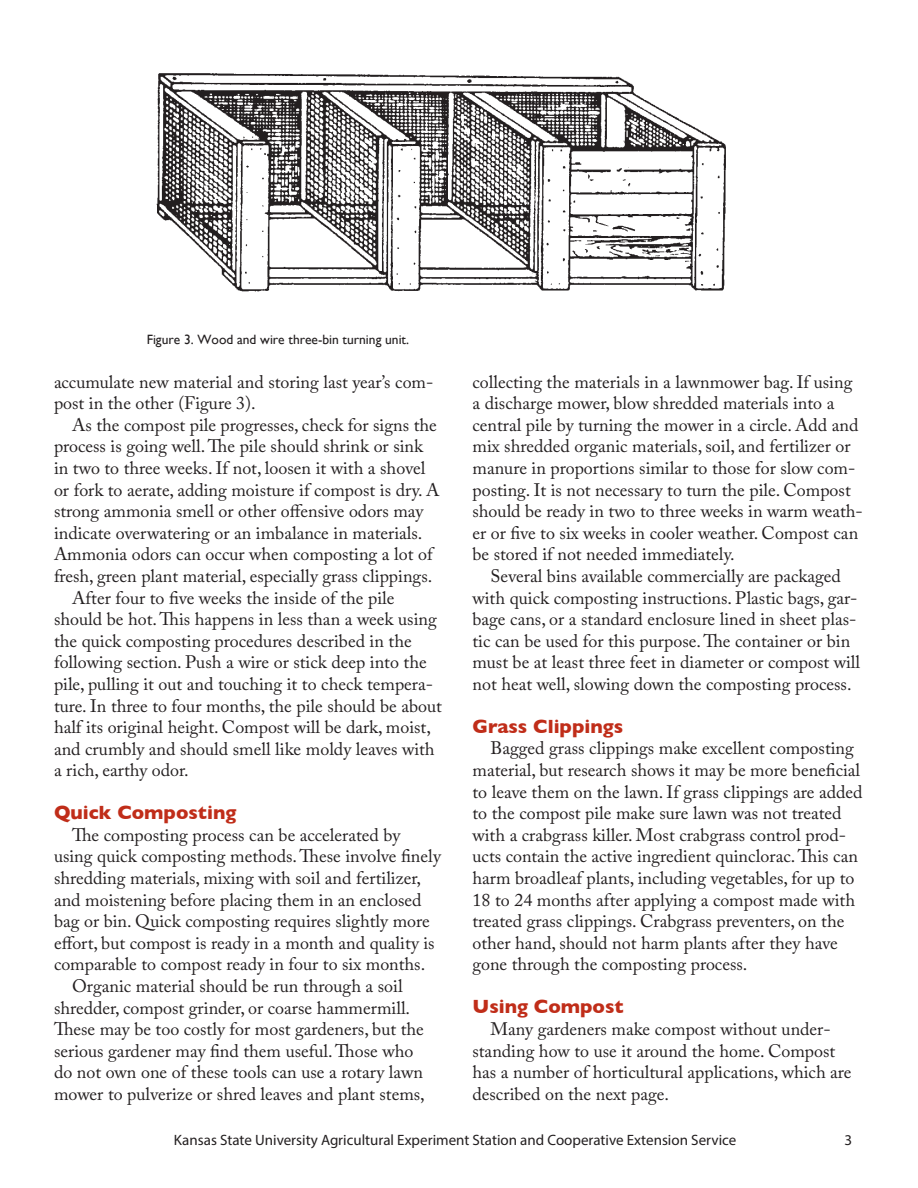
<style>
.page{position:relative;width:918px;height:1188px;background:#fff}
.page>*{position:absolute;margin:0;border:0;box-sizing:border-box;transform-origin:0 0}
.t1{font:700 19.5px "Gill Sans";color:#c02d19}
.t2{font:18px/21.6px "Adobe Caslon Pro";color:#231f20}
.t3{font:15px "Myriad Pro";color:#231f20}
.t4{font:13.5px "Gill Sans";color:#231f20}
</style>
<div class="page">
<img style="left:156px;top:73px;width:570px;height:219px">
<p class="t4" style="left:147px;top:332px;width:264px">Figure 3. Wood and wire three-bin turning unit.</p>
<p class="t2" style="left:54px;top:371px;width:381px">accumulate new material and storing last year’s com&shy;post in the other (Figure 3).</p>
<p class="t2" style="left:72px;top:414px;width:366px">As the compost pile progresses, check for signs the</p>
<p class="t2" style="left:54px;top:435px;width:371px">process is going well. The pile should shrink or sink</p>
<p class="t2" style="left:54px;top:457px;width:373px">in two to three weeks. If not, loosen it with a shovel</p>
<p class="t2" style="left:54px;top:479px;width:387px">or fork to aerate, adding moisture if compost is dry. A</p>
<p class="t2" style="left:54px;top:500px;width:371px">strong ammonia smell or other offensive odors may</p>
<p class="t2" style="left:54px;top:522px;width:370px">indicate overwatering or an imbalance in materials.</p>
<p class="t2" style="left:54px;top:543px;width:380px">Ammonia odors can occur when composting a lot of</p>
<p class="t2" style="left:54px;top:565px;width:380px">fresh, green plant material, especially grass clippings.</p>
<p class="t2" style="left:72px;top:587px;width:324px">After four to five weeks the inside of the pile</p>
<p class="t2" style="left:54px;top:608px;width:384px">should be hot. This happens in less than a week using</p>
<p class="t2" style="left:54px;top:630px;width:359px">the quick composting procedures described in the</p>
<p class="t2" style="left:54px;top:651px;width:374px">following section. Push a wire or stick deep into the</p>
<p class="t2" style="left:54px;top:673px;width:381px">pile, pulling it out and touching it to check tempera-</p>
<p class="t2" style="left:54px;top:695px;width:389px">ture. In three to four months, the pile should be about</p>
<p class="t2" style="left:54px;top:716px;width:378px">half its original height. Compost will be dark, moist,</p>
<p class="t2" style="left:54px;top:738px;width:382px">and crumbly and should smell like moldy leaves with</p>
<p class="t2" style="left:54px;top:759px;width:136px">a rich, earthy odor.</p>
<p class="t1" style="left:54px;top:797px;width:184px">Quick Composting</p>
<p class="t2" style="left:72px;top:824px;width:330px">The composting process can be accelerated by</p>
<p class="t2" style="left:54px;top:845px;width:388px">using quick composting methods. These involve finely</p>
<p class="t2" style="left:54px;top:867px;width:369px">shredding materials, mixing with soil and fertilizer,</p>
<p class="t2" style="left:54px;top:889px;width:369px">and moistening before placing them in an enclosed</p>
<p class="t2" style="left:54px;top:910px;width:377px">bag or bin. Quick composting requires slightly more</p>
<p class="t2" style="left:54px;top:932px;width:382px">effort, but compost is ready in a month and quality is</p>
<p class="t2" style="left:54px;top:953px;width:373px">comparable to compost ready in four to six months.</p>
<p class="t2" style="left:72px;top:975px;width:332px">Organic material should be run through a soil</p>
<p class="t2" style="left:54px;top:997px;width:358px">shredder, compost grinder, or coarse hammermill.</p>
<p class="t2" style="left:54px;top:1018px;width:371px">These may be too costly for most gardeners, but the</p>
<p class="t2" style="left:54px;top:1040px;width:361px">serious gardener may find them useful. Those who</p>
<p class="t2" style="left:54px;top:1061px;width:371px">do not own one of these tools can use a rotary lawn</p>
<p class="t2" style="left:54px;top:1083px;width:372px">mower to pulverize or shred leaves and plant stems,</p>
<p class="t2" style="left:472px;top:371px;width:392px">collecting the materials in a lawnmower bag. If using a discharge mower, blow shredded materials into a central pile by turning the mower in a circle. Add and mix shredded organic materials, soil, and fertilizer or manure in proportions similar to those for slow com&shy;posting. It is not necessary to turn the pile. Compost should be ready in two to three weeks in warm weath&shy;er or five to six weeks in cooler weather. Compost can be stored if not needed immediately.</p>
<p class="t2" style="left:472px;top:565px;width:389px;text-align:center">Several bins available commercially are packaged<br>with quick composting instructions. Plastic bags, gar&shy;bage cans, or a standard enclosure lined in sheet plas&shy;tic can be used for this purpose. The container or bin must be at least three feet in diameter or compost will not heat well, slowing down the composting process.</p>
<p class="t1" style="left:472px;top:711px;width:152px">Grass Clippings</p>
<p class="t2" style="left:472px;top:737px;width:392px;text-indent:18px">Bagged grass clippings make excellent composting material, but research shows it may be more beneficial to leave them on the lawn. If grass clippings are added to the compost pile make sure lawn was not treated with a crabgrass killer. Most crabgrass control prod&shy;ucts contain the active ingredient quinclorac. This can harm broadleaf plants, including vegetables, for up to 18 to 24 months after applying a compost made with treated grass clippings. Crabgrass preventers, on the other hand, should not harm plants after they have gone through the composting process.</p>
<p class="t1" style="left:472px;top:991px;width:153px">Using Compost</p>
<p class="t2" style="left:472px;top:1018px;width:381px;text-indent:18px">Many gardeners make compost without under&shy;standing how to use it around the home. Compost has a number of horticultural applications, which are described on the next page.</p>
<p class="t3" style="left:174px;top:1130px;width:564px">Kansas State University Agricultural Experiment Station and Cooperative Extension Service</p>
<p class="t3" style="left:844px;top:1130px;width:9px">3</p>
</div>
